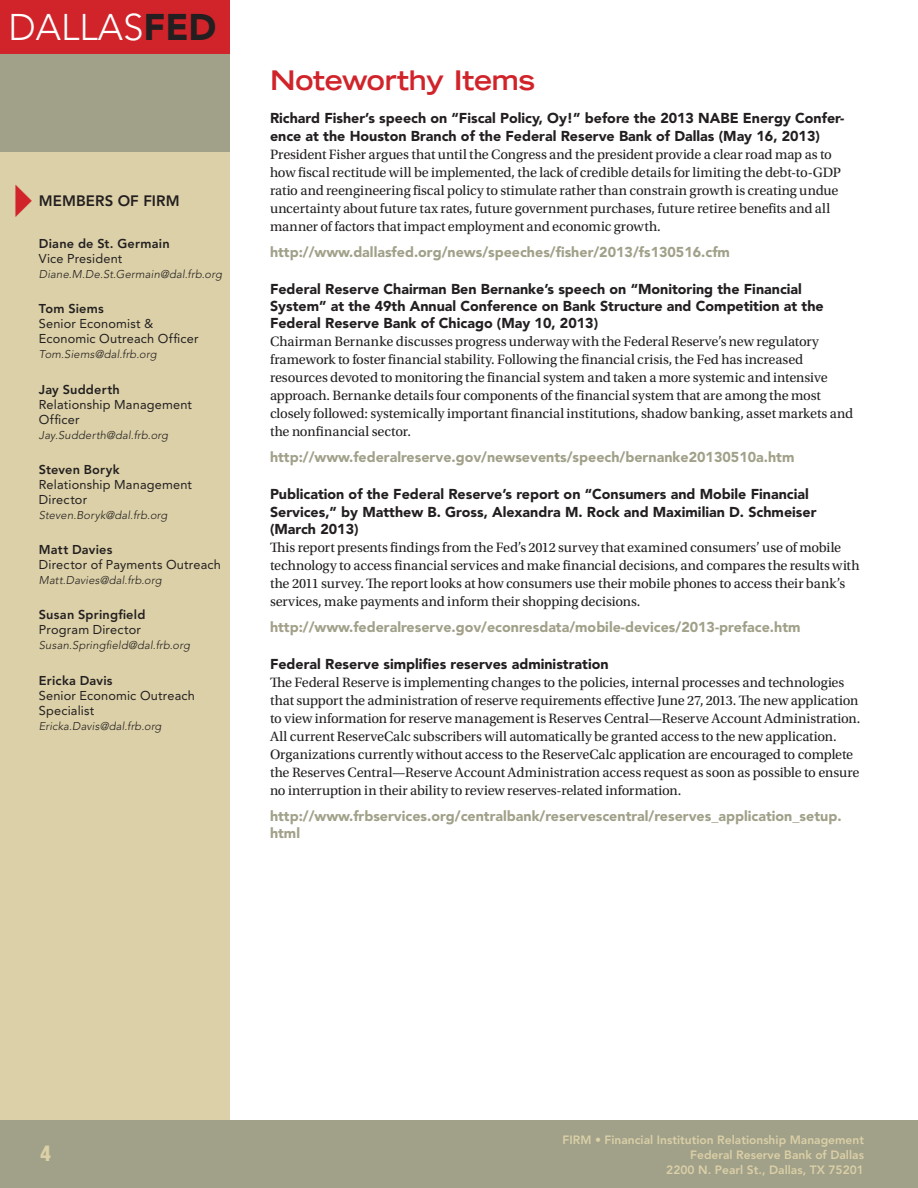
<style>
.page{position:relative;width:918px;height:1188px;background:#fff}
.page>*{position:absolute;margin:0;border:0;box-sizing:border-box;transform-origin:0 0}
.t1{font:300 36.75px "Avenir LT Std";color:#fff}
.TITLE_ARTICLE{font:700 expanded 27px "Trade Gothic LT Std";letter-spacing:-.01em;color:#d1232a}
.t2{font:900 condensed 21px "Helvetica LT Std";color:#dbd0a7}
.CalendarHead{font:800 15px "Avenir LT Std";letter-spacing:.005em;color:#231f20}
.NoteworthyText{font:14.25px/18px "Utopia Std";letter-spacing:-.01em;color:#231f20}
.TEXT_Noteworthy_Head{font:900 14.25px/17.1px "Avenir LT Std";color:#231f20}
.TEXT_http__www{font:900 14.25px/17.1px "Avenir LT Std";color:#a1a089}
.Position{font:12.75px/15px "Avenir LT Std";letter-spacing:.015em;color:#231f20}
.MembersonfFirm{font:800 12.75px "Avenir LT Std";letter-spacing:.015em;color:#231f20}
.t3{font:800 12px/15px "Avenir LT Std";color:#dbd0a7;text-align:right}
.email{font:italic 300 11.25px "Avenir LT Std";letter-spacing:.015em;color:#231f20}
.s1{font-weight:900;color:#231f20}
</style>
<div class="page">
<div style="left:0;top:0;width:230px;height:1187px;background:#dbd0a7"></div>
<div style="left:0;top:0;width:230px;height:151px;background:#a1a089"></div>
<div style="left:0;top:0;width:230px;height:54px;background:#d1232a"></div>
<div style="left:0;top:1120px;width:918px;height:68px;background:#a1a089"></div>
<h1 class="t1" style="left:9px;top:6px;width:210px">DALLAS<span class="s1">FED</span></h1>
<p class="CalendarHead" style="left:39px;top:192px;width:142px">MEMBERS OF FIRM</p>
<p class="MembersonfFirm" style="left:39px;top:236px;width:132px">Diane de St. Germain</p>
<p class="Position" style="left:39px;top:251px;width:85px">Vice President</p>
<p class="email" style="left:39px;top:268px;width:185px">Diane.M.De.St.Germain@dal.frb.org</p>
<p class="MembersonfFirm" style="left:39px;top:301px;width:67px">Tom Siems</p>
<p class="Position" style="left:39px;top:316px;width:161px">Senior Economist &amp;<br>Economic Outreach Officer</p>
<p class="email" style="left:39px;top:348px;width:119px">Tom.Siems@dal.frb.org</p>
<p class="MembersonfFirm" style="left:39px;top:382px;width:83px">Jay Sudderth</p>
<p class="Position" style="left:39px;top:397px;width:155px">Relationship Management<br>Officer</p>
<p class="email" style="left:39px;top:428px;width:131px">Jay.Sudderth@dal.frb.org</p>
<p class="MembersonfFirm" style="left:39px;top:462px;width:82px">Steven Boryk</p>
<p class="Position" style="left:39px;top:477px;width:155px">Relationship Management<br>Director</p>
<p class="email" style="left:39px;top:508px;width:130px">Steven.Boryk@dal.frb.org</p>
<p class="MembersonfFirm" style="left:39px;top:542px;width:75px">Matt Davies</p>
<p class="Position" style="left:39px;top:557px;width:184px">Director of Payments Outreach</p>
<p class="email" style="left:39px;top:574px;width:124px">Matt.Davies@dal.frb.org</p>
<p class="MembersonfFirm" style="left:39px;top:607px;width:108px">Susan Springfield</p>
<p class="Position" style="left:39px;top:622px;width:104px">Program Director</p>
<p class="email" style="left:39px;top:639px;width:153px">Susan.Springfield@dal.frb.org</p>
<p class="MembersonfFirm" style="left:39px;top:673px;width:75px">Ericka Davis</p>
<p class="Position" style="left:39px;top:688px;width:158px">Senior Economic Outreach<br>Specialist</p>
<p class="email" style="left:39px;top:719px;width:124px">Ericka.Davis@dal.frb.org</p>
<p class="TITLE_ARTICLE" style="left:270px;top:62px;width:267px">Noteworthy Items</p>
<p class="TEXT_Noteworthy_Head" style="left:270px;top:110px;width:576px">Richard Fisher’s speech on “Fiscal Policy, Oy!” before the 2013 NABE Energy Confer&shy;ence at the Houston Branch of the Federal Reserve Bank of Dallas (May 16, 2013)</p>
<p class="NoteworthyText" style="left:270px;top:145px;width:573px">President Fisher argues that until the Congress and the president provide a clear road map as to how fiscal rectitude will be implemented, the lack of credible details for limiting the debt-to-GDP ratio and reengineering fiscal policy to stimulate rather than constrain growth is creating undue uncertainty about future tax rates, future government purchases, future retiree benefits and all manner of factors that impact employment and economic growth.</p>
<p class="TEXT_http__www" style="left:270px;top:243px;width:462px">http://www.dallasfed.org/news/speeches/fisher/2013/fs130516.cfm</p>
<p class="TEXT_Noteworthy_Head" style="left:270px;top:280px;width:555px">Federal Reserve Chairman Ben Bernanke’s speech on “Monitoring the Financial<br>System” at the 49th Annual Conference on Bank Structure and Competition at the<br>Federal Reserve Bank of Chicago (May 10, 2013)</p>
<p class="NoteworthyText" style="left:270px;top:333px;width:585px">Chairman Bernanke discusses progress underway with the Federal Reserve’s new regulatory framework to foster financial stability. Following the financial crisis, the Fed has increased resources devoted to monitoring the financial system and taken a more systemic and intensive approach. Bernanke details four components of the financial system that are among the most closely followed: systemically important financial institutions, shadow banking, asset markets and the nonfinancial sector.</p>
<p class="TEXT_http__www" style="left:270px;top:449px;width:526px">http://www.federalreserve.gov/newsevents/speech/bernanke20130510a.htm</p>
<p class="TEXT_Noteworthy_Head" style="left:270px;top:486px;width:548px">Publication of the Federal Reserve’s report on “Consumers and Mobile Financial<br>Services,” by Matthew B. Gross, Alexandra M. Rock and Maximilian D. Schmeiser (March 2013)</p>
<p class="NoteworthyText" style="left:270px;top:538px;width:591px">This report presents findings from the Fed’s 2012 survey that examined consumers’ use of mobile technology to access financial services and make financial decisions, and compares the results with the 2011 survey. The report looks at how consumers use their mobile phones to access their bank’s services, make payments and inform their shopping decisions.</p>
<p class="TEXT_http__www" style="left:270px;top:618px;width:532px">http://www.federalreserve.gov/econresdata/mobile-devices/2013-preface.htm</p>
<p class="TEXT_Noteworthy_Head" style="left:270px;top:655px;width:340px">Federal Reserve simplifies reserves administration</p>
<p class="NoteworthyText" style="left:270px;top:674px;width:592px">The Federal Reserve is implementing changes to the policies, internal processes and technologies that support the administration of reserve requirements effective June 27, 2013. The new application to view information for reserve management is Reserves Central—Reserve Account Administration.<br>All current ReserveCalc subscribers will automatically be granted access to the new application.<br>Organizations currently without access to the ReserveCalc application are encouraged to complete the Reserves Central—Reserve Account Administration access request as soon as possible to ensure no interruption in their ability to review reserves-related information.</p>
<p class="TEXT_http__www" style="left:270px;top:807px;width:573px">http://www.frbservices.org/centralbank/reservescentral/reserves_application_setup. html</p>
<h3 class="t2" style="left:41px;top:1140px;width:12px">4</h3>
<p class="t3" style="left:563px;top:1133px;width:303px">FIRM • Financial Institution Relationship Management<br>Federal Reserve Bank of Dallas<br>2200 N. Pearl St., Dallas, TX 75201</p>
</div>
